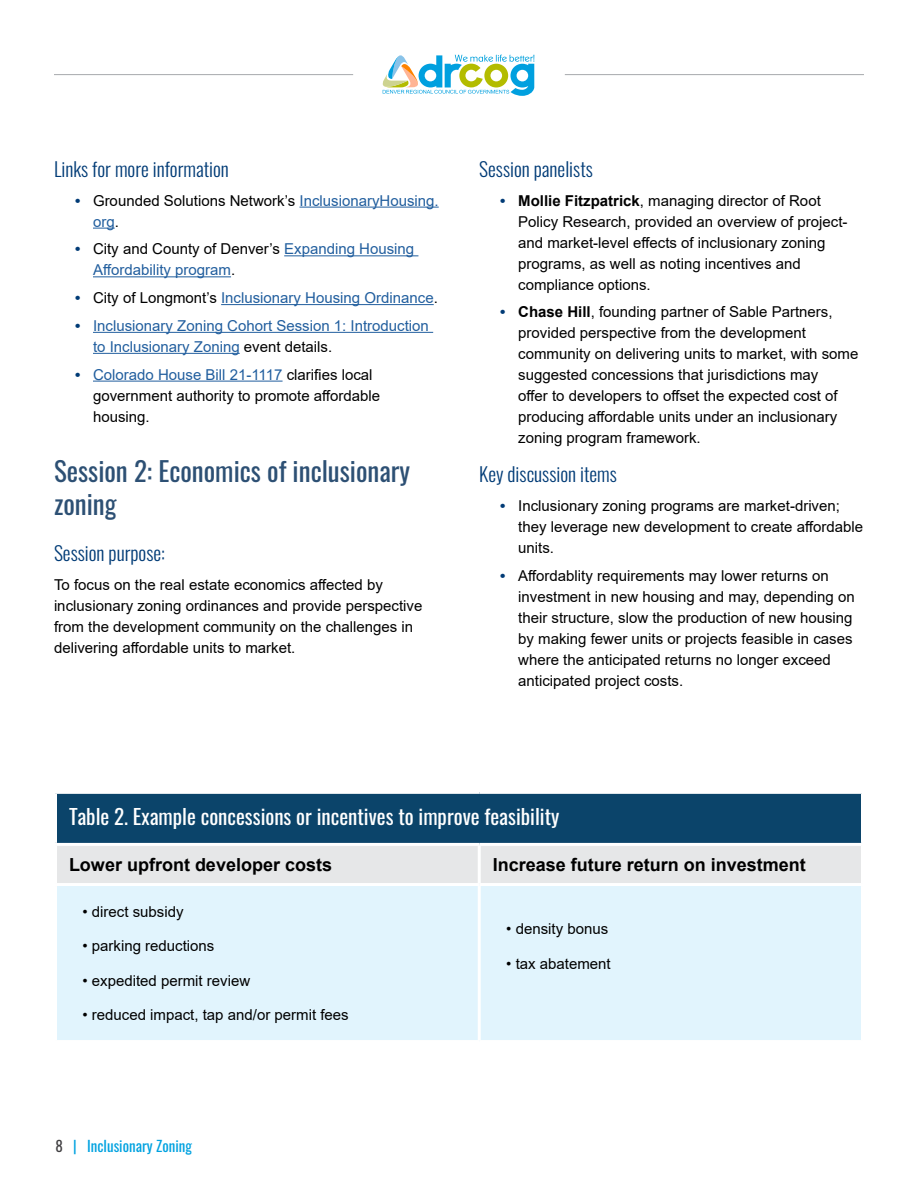
<style>
.page{position:relative;width:918px;height:1188px;background:#fff}
.page>*{position:absolute;margin:0;border:0;box-sizing:border-box;transform-origin:0 0}
.Sub-Head-1{font:27px/33px "Oswald";color:#2d5074}
.Table_-_Header{font:21px "Oswald";color:#fff}
.Sub-Head-2{font:300 19.5px "Oswald";color:#003b76}
.body{font:700 18px "Arial";color:#000}
.body-2{font:15px/21px "Arial";color:#000}
.t1{font:15px/21px "Arial";color:#215e9e}
.t2{font:15px "Oswald";color:#00a2e0}
.s1{font-weight:700;color:#003b76}
.s2{color:#215e9e}
.s3{color:#000}
.s4{font-weight:700}
.s5{color:#414042}
</style>
<div class="page">
<svg style="left:382px;top:54px;width:152px;height:42px"></svg>
<hr style="left:54px;top:74px;width:299px;height:1px;background:#a7a9ac">
<hr style="left:565px;top:74px;width:299px;height:1px;background:#a7a9ac">
<hr style="left:299px;top:207px;width:140px;height:1px;background:#215e9e">
<svg style="left:93px;top:228px;width:22px;height:1px"></svg>
<hr style="left:284px;top:256px;width:134px;height:1px;background:#215e9e">
<hr style="left:93px;top:277px;width:138px;height:1px;background:#215e9e">
<hr style="left:221px;top:304px;width:213px;height:1px;background:#215e9e">
<hr style="left:93px;top:332px;width:340px;height:1px;background:#215e9e">
<hr style="left:93px;top:353px;width:147px;height:1px;background:#215e9e">
<hr style="left:93px;top:381px;width:190px;height:1px;background:#215e9e">
<div style="left:56px;top:792px;width:806px;height:52px;background:#0b446a"></div>
<div style="left:57px;top:846px;width:804px;height:37px;background:#e6e7e8"></div>
<div style="left:57px;top:886px;width:804px;height:154px;background:#e1f4fd"></div>
<hr style="left:54px;top:791px;width:425px;height:3px;background:#fff">
<hr style="left:54px;top:794px;width:3px;height:49px;background:#fff">
<hr style="left:479px;top:791px;width:385px;height:3px;background:#fff">
<hr style="left:861px;top:794px;width:3px;height:49px;background:#fff">
<hr style="left:54px;top:843px;width:425px;height:3px;background:#fff">
<hr style="left:479px;top:843px;width:385px;height:3px;background:#fff">
<hr style="left:478px;top:846px;width:3px;height:37px;background:#fff">
<hr style="left:478px;top:886px;width:3px;height:154px;background:#fff">
<p class="Sub-Head-2" style="left:54px;top:152px;width:176px">Links for more information</p>
<p class="body-2" style="left:93px;top:190px;width:347px;text-indent:-18px"><span class="s1">•</span> Grounded Solutions Network’s <span class="s2">InclusionaryHousing. org</span>.</p>
<p class="t1" style="left:93px;top:238px;width:323px;text-indent:-18px"><span class="s1">•</span> <span class="s3">City and County of Denver’s</span> Expanding Housing<br>Affordability program<span class="s3">.</span></p>
<p class="t1" style="left:75px;top:287px;width:364px"><span class="s1">•</span> <span class="s3">City of Longmont’s</span> Inclusionary Housing Ordinance<span class="s3">.</span></p>
<p class="t1" style="left:93px;top:315px;width:337px;text-indent:-18px"><span class="s1">•</span> Inclusionary Zoning Cohort Session 1: Introduction to Inclusionary Zoning <span class="s3">event details.</span></p>
<p class="body-2" style="left:93px;top:364px;width:289px;text-indent:-18px"><span class="s1">•</span> <span class="s2">Colorado House Bill 21-1117</span> clarifies local government authority to promote affordable housing.</p>
<p class="Sub-Head-1" style="left:54px;top:451px;width:358px">Session 2: Economics of inclusionary zoning</p>
<p class="Sub-Head-2" style="left:54px;top:536px;width:112px">Session purpose:</p>
<p class="body-2" style="left:54px;top:574px;width:370px">To focus on the real estate economics affected by inclusionary zoning ordinances and provide perspective from the development community on the challenges in delivering affordable units to market.</p>
<p class="Sub-Head-2" style="left:479px;top:152px;width:115px">Session panelists</p>
<p class="body-2" style="left:518px;top:190px;width:331px;text-indent:-18px"><span class="s1">•</span> <span class="s4">Mollie Fitzpatrick</span>, managing director of Root Policy Research, provided an overview of project&shy;and market-level effects of inclusionary zoning programs, as well as noting incentives and compliance options.</p>
<p class="body-2" style="left:518px;top:301px;width:342px;text-indent:-18px"><span class="s1">•</span> <span class="s4">Chase Hill</span>, founding partner of Sable Partners, provided perspective from the development community on delivering units to market, with some suggested concessions that jurisdictions may<br>offer to developers to offset the expected cost of producing affordable units under an inclusionary zoning program framework.</p>
<p class="Sub-Head-2" style="left:479px;top:457px;width:139px">Key discussion items</p>
<p class="body-2" style="left:518px;top:495px;width:346px;text-indent:-18px"><span class="s1">•</span> Inclusionary zoning programs are market-driven; they leverage new development to create affordable units.</p>
<p class="body-2" style="left:518px;top:565px;width:338px;text-indent:-18px"><span class="s1">•</span> Affordablity requirements may lower returns on investment in new housing and may, depending on their structure, slow the production of new housing by making fewer units or projects feasible in cases where the anticipated returns no longer exceed anticipated project costs.</p>
<p class="Table_-_Header" style="left:69px;top:798px;width:492px">Table 2. Example concessions or incentives to improve feasibility</p>
<p class="body" style="left:69px;top:852px;width:265px">Lower upfront developer costs</p>
<p class="body" style="left:493px;top:852px;width:315px">Increase future return on investment</p>
<p class="body-2" style="left:82px;top:901px;width:103px">• direct subsidy</p>
<p class="body-2" style="left:82px;top:935px;width:133px">• parking reductions</p>
<p class="body-2" style="left:82px;top:970px;width:169px">• expedited permit review</p>
<p class="body-2" style="left:82px;top:1004px;width:268px">• reduced impact, tap and/or permit fees</p>
<p class="body-2" style="left:506px;top:918px;width:103px">• density bonus</p>
<p class="body-2" style="left:506px;top:953px;width:106px">• tax abatement</p>
<p class="t2" style="left:56px;top:1132px;width:138px"><span class="s5">8</span> | Inclusionary Zoning</p>
</div>
